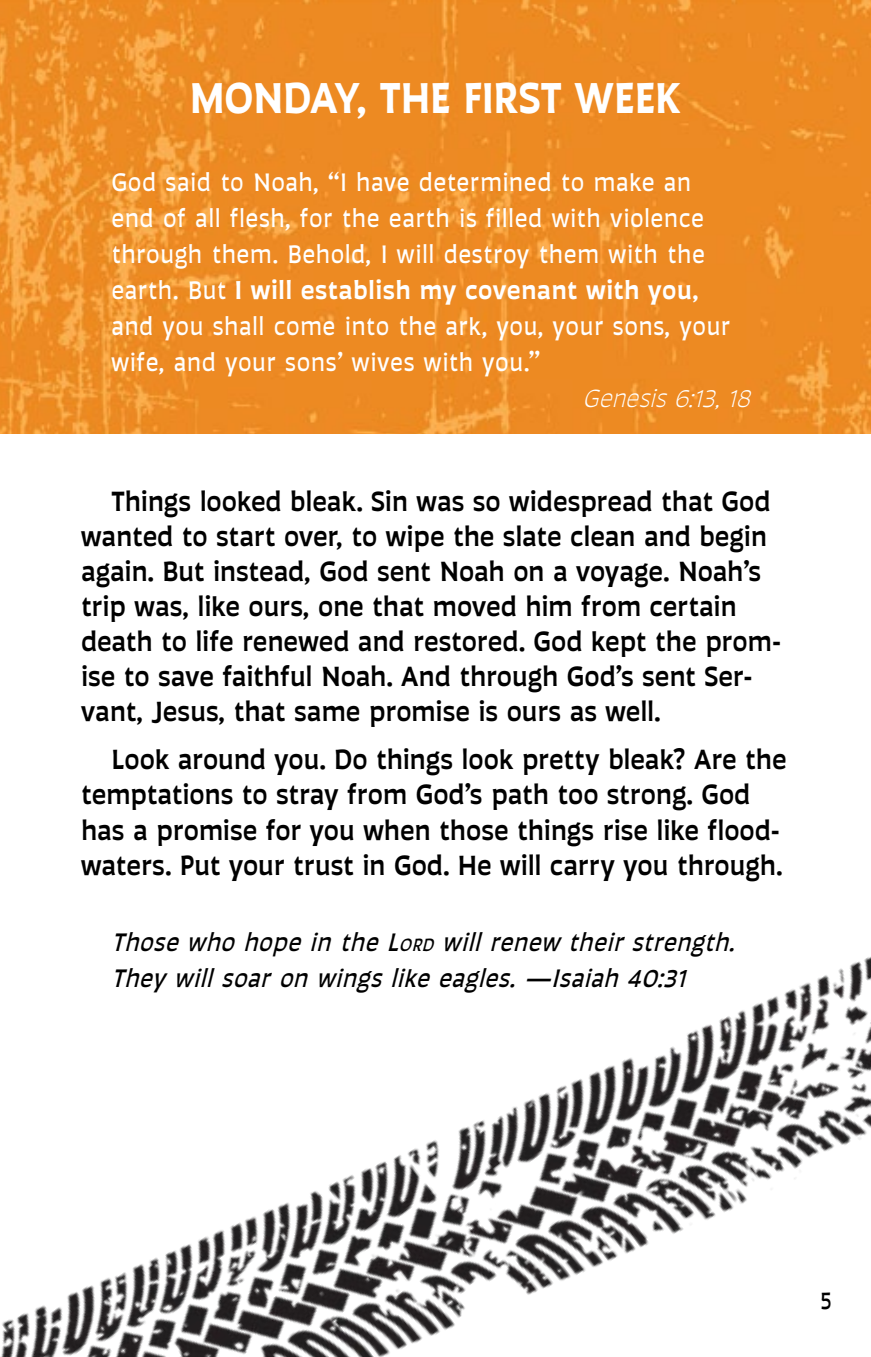
<style>
.page{position:relative;width:871px;height:1357px;background:#fff}
.page>*{position:absolute;margin:0;border:0;box-sizing:border-box;transform-origin:0 0}
.t1{font:600 45px "Auster";letter-spacing:-.01em;color:#fff}
.t2{font:500 29.25px/35.1px "Auster";letter-spacing:-.01em;color:#000}
.t3{font:27px/36px "Auster";letter-spacing:.015em;color:#fff}
.t4{font:italic 27px/36px "Auster";color:#000}
.t5{font:italic 300 27px "Auster";color:#fff}
.t6{font:25.88px "Auster";color:#000;scale:.9 1}
.s1{font-weight:600}
.s2{font-style:inherit}
.s3{font-size:18.9px}
</style>
<div class="page">
<img style="left:0;top:0;width:871px;height:434px">
<img style="left:0;top:956px;width:871px;height:401px">
<h1 class="t1" style="left:190px;top:72px;width:493px">MONDAY, THE FIRST WEEK</h1>
<p class="t3" style="left:111px;top:165px;width:620px">God said to Noah, “I have determined to make an end of all flesh, for the earth is filled with violence through them. Behold, I will destroy them with the earth. But <span class="s1">I will establish my covenant with you, </span>and you shall come into the ark, you, your sons, your wife, and your sons’ wives with you.”</p>
<p class="t5" style="left:582px;top:384px;width:176px">Genesis6:13,18</p>
<p class="t2" style="left:81px;top:484px;width:701px;text-indent:30px">Things looked bleak. Sin was so widespread that God wanted to start over, to wipe the slate clean and begin again. But instead, God sent Noah on a voyage. Noah’s trip was, like ours, one that moved him from certain death to life renewed and restored. God kept the prom&shy;ise to save faithful Noah. And through God’s sent Ser&shy;vant, Jesus, that same promise is ours as well.</p>
<p class="t2" style="left:81px;top:742px;width:707px;text-indent:30px">Look around you. Do things look pretty bleak? Are the temptations to stray from God’s path too strong. God has a promise for you when those things rise like flood&shy;waters. Put your trust in God. He will carry you through.</p>
<p class="t4" style="left:111px;top:924px;width:632px">Those who hope in the <span class="s2">L</span><span class="s3">ord</span> willrenew theirstrength.<br>They willsoaron wingslike eagles.—Isaiah 40:31</p>
<p class="t6" style="left:820px;top:1286px;width:13px">5</p>
</div>
